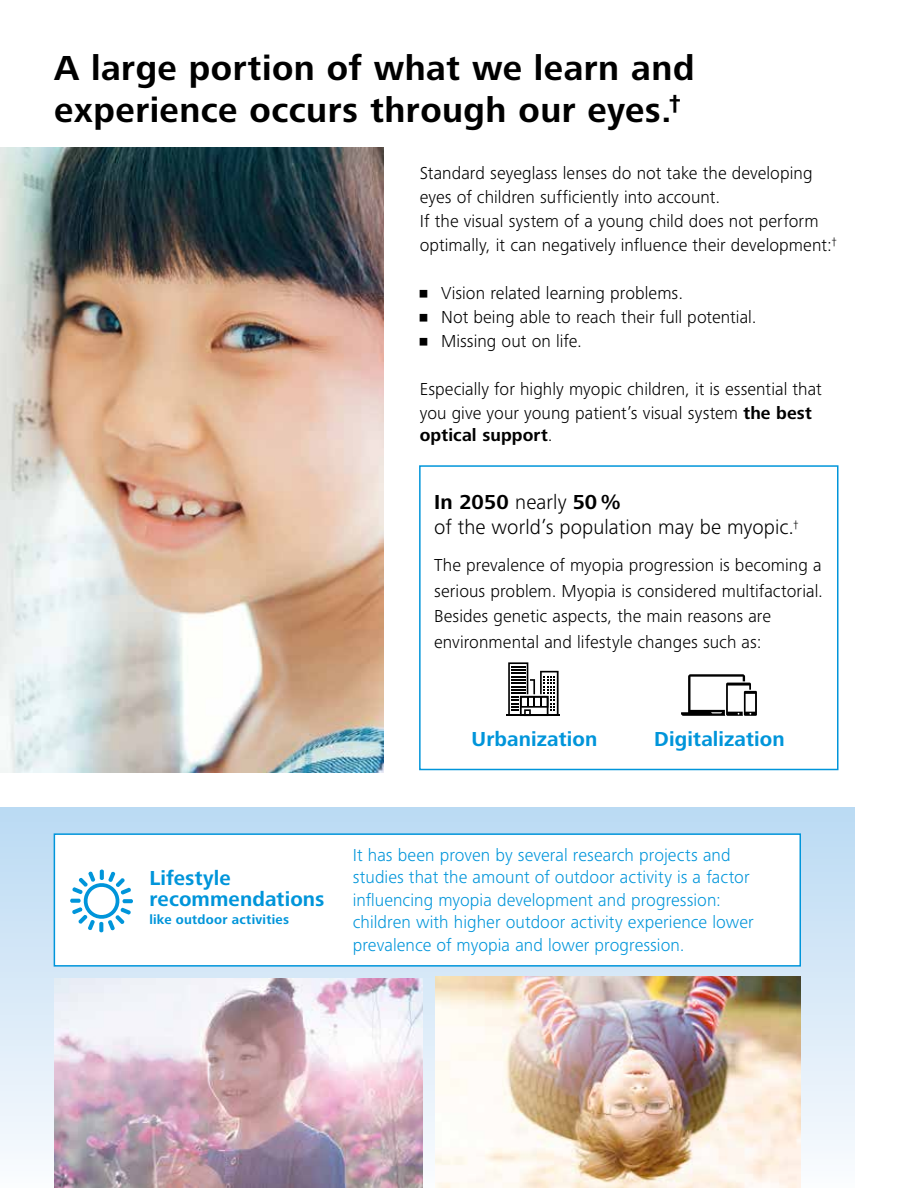
<style>
.page{position:relative;width:918px;height:1188px;background:#fff}
.page>*{position:absolute;margin:0;border:0;box-sizing:border-box;transform-origin:0 0}
.t1{font:700 36px/42px "Zeiss Frutiger Next Pro";letter-spacing:.015em;color:#000}
.t2{font:700 21px/21px "Zeiss Frutiger Next Pro";letter-spacing:.005em;color:#0095da}
.t3{font:300 21px/25.5px "Zeiss Frutiger Next Pro";letter-spacing:.005em;color:#000}
.t4{font:300 18px/24px "Zeiss Frutiger Next Pro";letter-spacing:.005em;color:#000}
.t5{font:300 18px/22.5px "Zeiss Frutiger Next Pro";letter-spacing:.005em;color:#0095da}
.t6{font:700 13.5px "Zeiss Frutiger Next Pro";letter-spacing:.02em;color:#0095da}
.s1{font-weight:700}
</style>
<div class="page">
<div style="left:0;top:808px;width:855px;height:380px;background:linear-gradient(to bottom,#badaf3,#fafbfe)"></div>
<div style="left:54px;top:833px;width:747px;height:134px;background:#fff;border:2px solid #0095da"></div>
<div style="left:419px;top:465px;width:419px;height:305px;border:2px solid #0095da"></div>
<hr style="left:100px;top:870px;width:4px;height:10px;background:#0095da;border-radius:2px">
<hr style="left:99px;top:922px;width:4px;height:10px;background:#0095da;border-radius:2px">
<svg style="left:72px;top:871px;width:59px;height:60px"></svg>
<img style="left:0;top:148px;width:383px;height:624px">
<img style="left:54px;top:978px;width:369px;height:210px">
<img style="left:435px;top:976px;width:366px;height:212px">
<hr style="left:507px;top:714px;width:53px;height:2px;background:#000">
<svg style="left:508px;top:662px;width:51px;height:52px"></svg>
<svg style="left:681px;top:674px;width:76px;height:42px"></svg>
<h1 class="t1" style="left:54px;top:47px;width:642px">A large portion of what we learn and experience occurs through our eyes.<sup>†</sup></h1>
<p class="t4" style="left:420px;top:161px;width:419px">Standard seyeglass lenses do not take the developing eyes of children sufficiently into account.<br>If the visual system of a young child does not perform optimally, it can negatively influence their development:<sup>†</sup></p>
<p class="t4" style="left:420px;top:281px;width:265px">• Vision related learning problems.</p>
<p class="t4" style="left:420px;top:305px;width:338px">• Not being able to reach their full potential.</p>
<p class="t4" style="left:420px;top:329px;width:164px">• Missing out on life.</p>
<p class="t4" style="left:420px;top:377px;width:404px;line-height:23.2px">Especially for highly myopic children, it is essential that you give your young patient’s visual system <span class="s1">the best optical support</span>.</p>
<p class="t3" style="left:434px;top:489px;width:366px"><span class="s1">In 2050</span> nearly <span class="s1">50%<br></span>of the world’s population may be myopic.<sup>†</sup></p>
<p class="t4" style="left:434px;top:553px;width:390px;line-height:25.5px">The prevalence of myopia progression is becoming a serious problem. Myopia is considered multifactorial.<br>Besides genetic aspects, the main reasons are environmental and lifestyle changes such as:</p>
<p class="t2" style="left:472px;top:729px;width:127px">Urbanization</p>
<p class="t2" style="left:654px;top:728px;width:132px">Digitalization</p>
<p class="t2" style="left:149px;top:868px;width:177px">Lifestyle recommendations</p>
<p class="t6" style="left:149px;top:912px;width:141px">like outdoor activities</p>
<p class="t5" style="left:353px;top:844px;width:402px">It has been proven by several research projects and studies that the amount of outdoor activity is a factor influencing myopia development and progression: children with higher outdoor activity experience lower prevalence of myopia and lower progression.</p>
</div>
